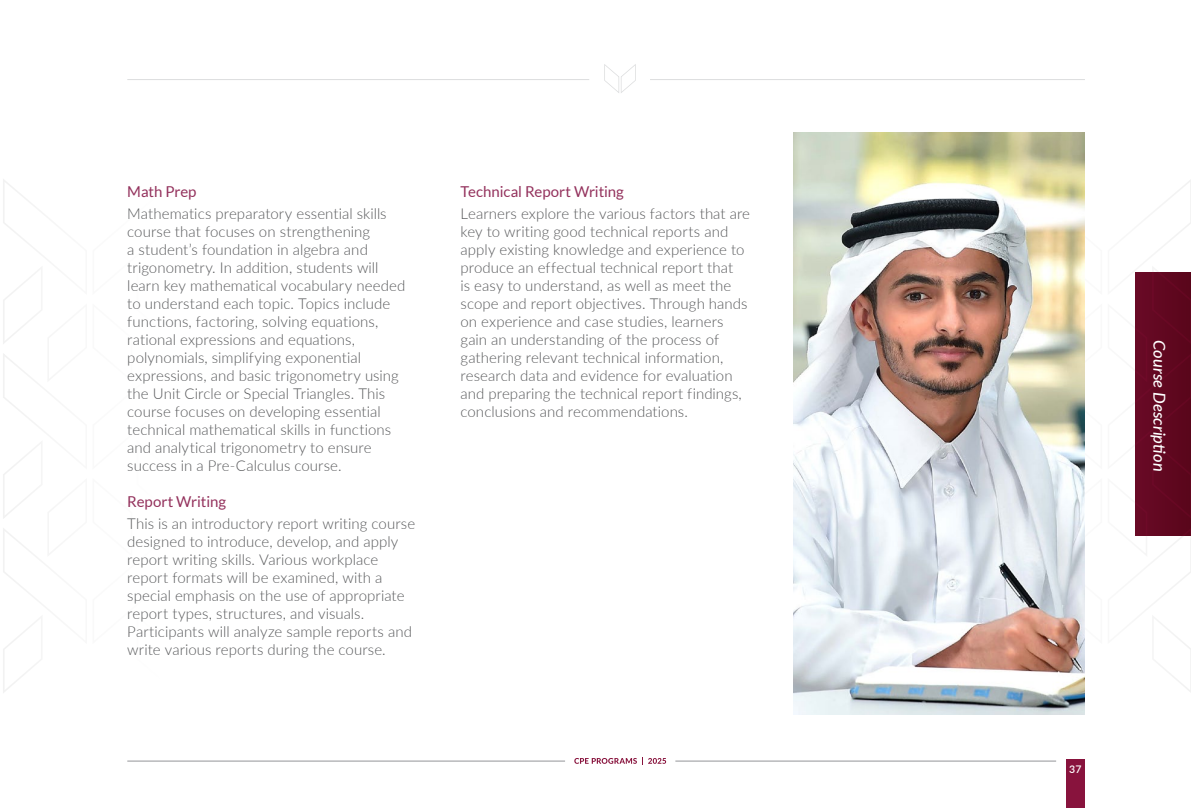
<style>
.page{position:relative;width:1191px;height:808px;background:#fff}
.page>*{position:absolute;margin:0;border:0;box-sizing:border-box;transform-origin:0 0}
.t1{font:italic 500 16.5px "Lato";letter-spacing:.005em;color:#fff}
.t2{font:300 15px/18px "Lato";letter-spacing:.005em;color:#58595b}
.t3{font:15px "Lato";letter-spacing:-.005em;color:#93315c}
.t4{font:600 10.5px "Lato";color:#fff}
</style>
<div class="page">
<svg style="left:1135px;top:180px;width:56px;height:512px"></svg>
<svg style="left:3px;top:179px;width:35px;height:514px"></svg>
<hr style="left:127px;top:79px;width:462px;height:1px;background:#dcddde">
<hr style="left:650px;top:79px;width:435px;height:1px;background:#dcddde">
<svg style="left:604px;top:64px;width:32px;height:29px"></svg>
<hr style="left:127px;top:761px;width:438px;height:1px;background:#939598">
<div style="left:1065px;top:759px;width:19px;height:49px;background:#88133d"></div>
<hr style="left:675px;top:761px;width:381px;height:1px;background:#939598">
<svg style="left:574px;top:758px;width:92px;height:7px"></svg>
<img style="left:793px;top:133px;width:292px;height:581px">
<p class="t3" style="left:127px;top:183px;width:71px">Math Prep</p>
<p class="t2" style="left:127px;top:204px;width:279px">Mathematics preparatory essential skills course that focuses on strengthening<br>a student’s foundation in algebra and trigonometry. In addition, students will learn key mathematical vocabulary needed to understand each topic. Topics include functions, factoring, solving equations, rational expressions and equations, polynomials, simplifying exponential expressions, and basic trigonometry using the Unit Circle or Special Triangles. This course focuses on developing essential technical mathematical skills in functions and analytical trigonometry to ensure success in a Pre-Calculus course.</p>
<p class="t3" style="left:127px;top:493px;width:100px">Report Writing</p>
<p class="t2" style="left:127px;top:514px;width:289px">This is an introductory report writing course designed to introduce, develop, and apply report writing skills. Various workplace report formats will be examined, with a special emphasis on the use of appropriate report types, structures, and visuals.<br>Participants will analyze sample reports and write various reports during the course.</p>
<p class="t3" style="left:460px;top:183px;width:165px">Technical Report Writing</p>
<p class="t2" style="left:460px;top:204px;width:291px">Learners explore the various factors that are key to writing good technical reports and apply existing knowledge and experience to produce an effectual technical report that<br>is easy to understand, as well as meet the scope and report objectives. Through hands on experience and case studies, learners gain an understanding of the process of gathering relevant technical information, research data and evidence for evaluation and preparing the technical report findings, conclusions and recommendations.</p>
<p class="t1" style="left:1171px;top:340px;width:133px;rotate:90deg">Course Description</p>
<p class="t4" style="left:1069px;top:762px;width:14px">37</p>
</div>
